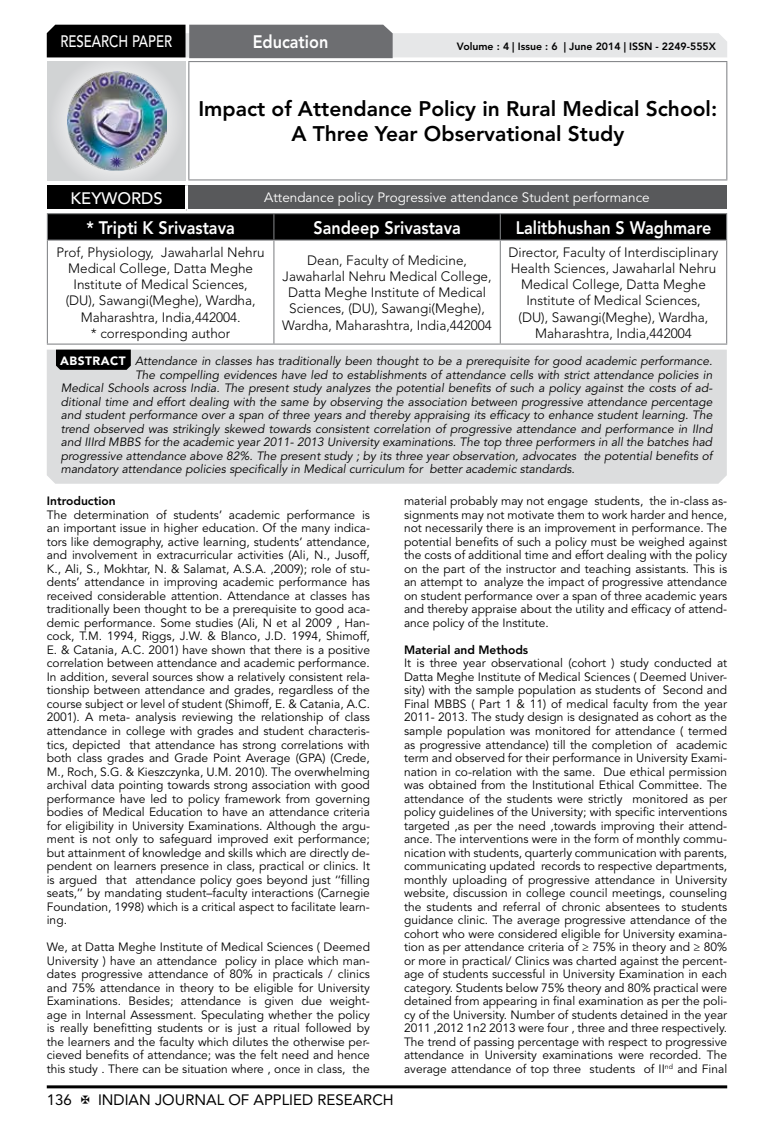
<style>
.page{position:relative;width:774px;height:1136px;background:#fff}
.page>*{position:absolute;margin:0;border:0;box-sizing:border-box;transform-origin:0 0}
.t1{font:800 21px/25.2px "Avenir LT Std";color:#000;text-align:center}
.t2{font:800 18px "Avenir LT Std";color:#fff;scale:.9 1}
.t3{font:500 16.5px "Avenir LT Std";color:#fff;scale:.8 1}
.t4{font:500 16.5px "Avenir LT Std";color:#fff}
.t5{font:15px "Avenir LT Std";color:#000}
.t6{font:300 13.5px/16.2px "Avenir LT Std";color:#000;text-align:center}
.t7{font:13.5px "Avenir LT Std";color:#fff}
.t8{font:12px/13.5px "Avenir LT Std";color:#000;text-align:justify}
.t9{font:italic 12px "Avenir LT Std";color:#000}
.t10{font:800 12px "Avenir LT Std";color:#000}
.t11{font:800 10.5px "Avenir LT Std";color:#000}
.s1{font-weight:900;font-style:normal;color:#fff}
</style>
<div class="page">
<hr style="left:47px;top:1085px;width:680px;height:3px;background:#000">
<div style="left:48px;top:62px;width:137px;height:118px;background:linear-gradient(to right,#d9dadb,#d9dadb)"></div>
<img style="left:68px;top:71px;width:99px;height:100px">
<svg style="left:47px;top:25px;width:680px;height:33px;background:#979899"></svg>
<hr style="left:188px;top:61px;width:539px;height:1px;background:#808285">
<hr style="left:188px;top:62px;width:1px;height:117px;background:#808285">
<hr style="left:726px;top:62px;width:1px;height:117px;background:#808285">
<hr style="left:188px;top:179px;width:539px;height:1px;background:#808285">
<hr style="left:47px;top:213px;width:227px;height:1px;background:#808285">
<hr style="left:274px;top:213px;width:226px;height:1px;background:#808285">
<hr style="left:500px;top:213px;width:227px;height:1px;background:#808285">
<div style="left:47px;top:214px;width:680px;height:25px;background:#000"></div>
<hr style="left:47px;top:239px;width:227px;height:1px;background:#808285">
<hr style="left:47px;top:240px;width:1px;height:103px;background:#808285">
<hr style="left:274px;top:239px;width:226px;height:1px;background:#808285">
<hr style="left:273px;top:240px;width:1px;height:103px;background:#808285">
<hr style="left:500px;top:239px;width:227px;height:1px;background:#808285">
<hr style="left:500px;top:240px;width:1px;height:103px;background:#808285">
<hr style="left:726px;top:240px;width:1px;height:103px;background:#808285">
<hr style="left:47px;top:343px;width:227px;height:1px;background:#808285">
<hr style="left:274px;top:343px;width:226px;height:1px;background:#808285">
<hr style="left:500px;top:343px;width:227px;height:1px;background:#808285">
<div style="left:47px;top:185px;width:139px;height:25px;background:#000"></div>
<div style="left:186px;top:185px;width:541px;height:25px;background:#58595b"></div>
<hr style="left:185px;top:185px;width:3px;height:24px;background:#fff">
<hr style="left:47px;top:209px;width:139px;height:3px;background:#fff">
<hr style="left:186px;top:209px;width:541px;height:3px;background:#fff">
<div style="left:47px;top:349px;width:680px;height:134px;background:#dcddde"></div>
<svg style="left:56px;top:349px;width:75px;height:21px;background:#0b0b0b"></svg>
<h3 class="t3" style="left:60px;top:32px;width:139px">RESEARCH PAPER</h3>
<h2 class="t2" style="left:253px;top:31px;width:86px">Education</h2>
<p class="t11" style="left:457px;top:41px;width:261px">Volume : 4 | Issue : 6 | June 2014 | ISSN - 2249-555X</p>
<h1 class="t1" style="left:198px;top:96px;width:520px">Impact of Attendance Policy in Rural Medical School:<br>A Three Year Observational Study</h1>
<h3 class="t4" style="left:71px;top:189px;width:94px">KEYWORDS</h3>
<p class="t7" style="left:264px;top:189px;width:387px">Attendance policy Progressive attendance Student performance</p>
<h2 class="t2" style="left:86px;top:217px;width:166px">* Tripti K Srivastava</h2>
<h2 class="t2" style="left:313px;top:217px;width:165px">Sandeep Srivastava</h2>
<h2 class="t2" style="left:516px;top:217px;width:219px">Lalitbhushan S Waghmare</h2>
<p class="t6" style="left:57px;top:244px;width:210px">Prof, Physiology, Jawaharlal Nehru<br>Medical College, Datta Meghe<br>Institute of Medical Sciences,<br>(DU), Sawangi(Meghe), Wardha,<br>Maharashtra, India,442004.<br>* corresponding author</p>
<p class="t6" style="left:282px;top:252px;width:211px">Dean, Faculty of Medicine, Jawaharlal Nehru Medical College, Datta Meghe Institute of Medical Sciences, (DU), Sawangi(Meghe), Wardha, Maharashtra, India,442004</p>
<p class="t6" style="left:508px;top:244px;width:212px">Director, Faculty of Interdisciplinary Health Sciences, Jawaharlal Nehru Medical College, Datta Meghe Institute of Medical Sciences,<br>(DU), Sawangi(Meghe), Wardha, Maharashtra, India,442004</p>
<p class="t9" style="left:60px;top:354px;width:654px"><span class="s1">ABSTRACT</span> Attendance in classes has traditionally been thought to be a prerequisite for good academic performance.</p>
<p class="t9" style="left:135px;top:367px;width:579px">The compelling evidences have led to establishments of attendance cells with strict attendance policies in</p>
<p class="t9" style="left:61px;top:381px;width:653px">Medical Schools across India. The present study analyzes the potential benefits of such a policy against the costs of ad-</p>
<p class="t9" style="left:61px;top:394px;width:653px">ditional time and effort dealing with the same by observing the association between progressive attendance percentage</p>
<p class="t9" style="left:61px;top:408px;width:653px">and student performance over a span of three years and thereby appraising its efficacy to enhance student learning. The</p>
<p class="t9" style="left:61px;top:421px;width:653px">trend observed was strikingly skewed towards consistent correlation of progressive attendance and performance in IInd</p>
<p class="t9" style="left:61px;top:435px;width:653px">and IIIrd MBBS for the academic year 2011- 2013 University examinations. The top three performers in all the batches had</p>
<p class="t9" style="left:61px;top:448px;width:653px">progressive attendance above 82%. The present study ; by its three year observation, advocates the potential benefits of</p>
<p class="t9" style="left:61px;top:462px;width:515px">mandatory attendance policies specifically in Medical curriculum for better academic standards.</p>
<p class="t10" style="left:47px;top:494px;width:70px">Introduction</p>
<p class="t8" style="left:47px;top:508px;width:325px">The determination of students’ academic performance is an important issue in higher education. Of the many indica&shy;tors like demography, active learning, students’ attendance, and involvement in extracurricular activities (Ali, N., Jusoff, K., Ali, S., Mokhtar, N. &amp; Salamat, A.S.A. ,2009); role of stu&shy;dents’ attendance in improving academic performance has received considerable attention. Attendance at classes has traditionally been thought to be a prerequisite to good aca&shy;demic performance. Some studies (Ali, N et al 2009 , Han&shy;cock, T.M. 1994, Riggs, J.W. &amp; Blanco, J.D. 1994, Shimoff, E. &amp; Catania, A.C. 2001) have shown that there is a positive correlation between attendance and academic performance.<br>In addition, several sources show a relatively consistent rela&shy;tionship between attendance and grades, regardless of the course subject or level of student (Shimoff, E. &amp; Catania, A.C.<br>2001). A meta- analysis reviewing the relationship of class attendance in college with grades and student characteris&shy;tics, depicted that attendance has strong correlations with both class grades and Grade Point Average (GPA) (Crede, M., Roch, S.G. &amp; Kieszczynka, U.M. 2010). The overwhelming archival data pointing towards strong association with good performance have led to policy framework from governing bodies of Medical Education to have an attendance criteria for eligibility in University Examinations. Although the argu&shy;ment is not only to safeguard improved exit performance; but attainment of knowledge and skills which are directly de&shy;pendent on learners presence in class, practical or clinics. It is argued that attendance policy goes beyond just ‘‘filling seats,’’ by mandating student–faculty interactions (Carnegie Foundation, 1998) which is a critical aspect to facilitate learn&shy;ing.</p>
<p class="t8" style="left:47px;top:940px;width:325px">We, at Datta Meghe Institute of Medical Sciences ( Deemed University ) have an attendance policy in place which man&shy;dates progressive attendance of 80% in practicals / clinics and 75% attendance in theory to be eligible for University Examinations. Besides; attendance is given due weight&shy;age in Internal Assessment. Speculating whether the policy is really benefitting students or is just a ritual followed by the learners and the faculty which dilutes the otherwise per&shy;cieved benefits of attendance; was the felt need and hence this study . There can be situation where , once in class, the</p>
<p class="t8" style="left:404px;top:494px;width:325px">material probably may not engage students, the in-class as&shy;signments may not motivate them to work harder and hence, not necessarily there is an improvement in performance. The potential benefits of such a policy must be weighed against the costs of additional time and effort dealing with the policy on the part of the instructor and teaching assistants. This is an attempt to analyze the impact of progressive attendance on student performance over a span of three academic years and thereby appraise about the utility and efficacy of attend&shy;ance policy of the Institute.</p>
<p class="t10" style="left:404px;top:642px;width:126px">Material and Methods</p>
<p class="t8" style="left:404px;top:656px;width:325px">It is three year observational (cohort ) study conducted at Datta Meghe Institute of Medical Sciences ( Deemed Univer&shy;sity) with the sample population as students of Second and Final MBBS ( Part 1 &amp; 11) of medical faculty from the year 2011- 2013. The study design is designated as cohort as the sample population was monitored for attendance ( termed as progressive attendance) till the completion of academic term and observed for their performance in University Exami&shy;nation in co-relation with the same. Due ethical permission was obtained from the Institutional Ethical Committee. The attendance of the students were strictly monitored as per policy guidelines of the University; with specific interventions targeted ,as per the need ,towards improving their attend&shy;ance. The interventions were in the form of monthly commu&shy;nication with students, quarterly communication with parents, communicating updated records to respective departments, monthly uploading of progressive attendance in University website, discussion in college council meetings, counseling the students and referral of chronic absentees to students guidance clinic. The average progressive attendance of the cohort who were considered eligible for University examina&shy;tion as per attendance criteria of ≥ 75% in theory and ≥ 80% or more in practical/ Clinics was charted against the percent&shy;age of students successful in University Examination in each category. Students below 75% theory and 80% practical were detained from appearing in final examination as per the poli&shy;cy of the University. Number of students detained in the year 2011 ,2012 1n2 2013 were four , three and three respectively.<br>The trend of passing percentage with respect to progressive attendance in University examinations were recorded. The average attendance of top three students of II<sup>nd</sup> and Final</p>
<p class="t5" style="left:47px;top:1090px;width:27px">136</p>
<p class="t5" style="left:98px;top:1090px;width:297px">INDIAN JOURNAL OF APPLIED RESEARCH</p>
</div>
